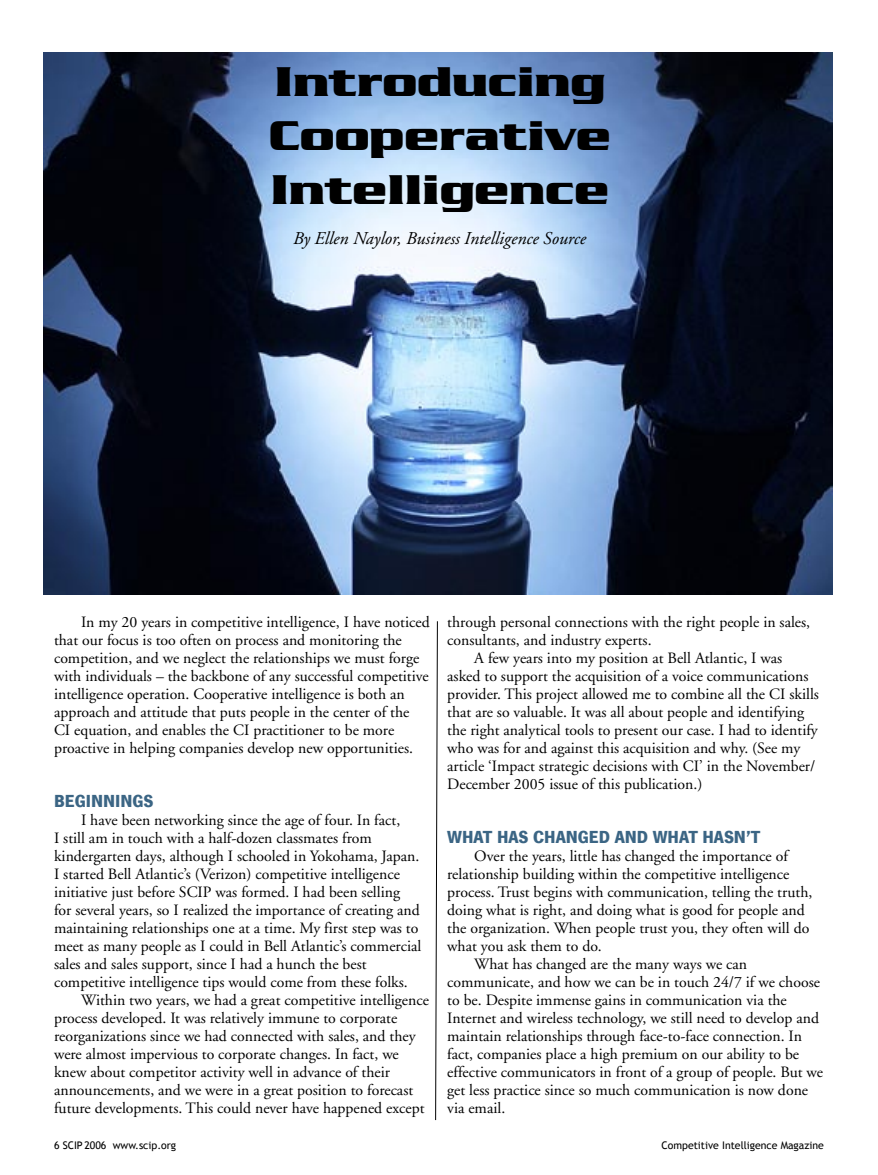
<style>
.page{position:relative;width:878px;height:1175px;background:#fff}
.page>*{position:absolute;margin:0;border:0;box-sizing:border-box;transform-origin:0 0}
.Headline{font:700 45px "Serpentine";color:#000;scale:1.1 1}
.Article_Byline{font:italic 18px "Adobe Garamond";color:#000}
.Subhead_1{font:700 18px "News Got T";color:#3b6584}
.Column_Text{font:15.75px/18px "Adobe Garamond";color:#000}
.t1{font:10.5px "Trebuchet MS";color:#000}
</style>
<div class="page">
<img style="left:44px;top:52px;width:788px;height:542px">
<svg style="left:435px;top:621px;width:3px;height:499px"></svg>
<p class="Headline" style="left:274px;top:56px;width:302px">Introducing</p>
<p class="Headline" style="left:268px;top:110px;width:312px">Cooperative</p>
<p class="Headline" style="left:270px;top:164px;width:310px">Intelligence</p>
<p class="Article_Byline" style="left:293px;top:228px;width:294px">By Ellen Naylor, Business Intelligence Source</p>
<p class="Column_Text" style="left:54px;top:613px;width:377px;text-indent:27px">In my 20 years in competitive intelligence, I have noticed that our focus is too often on process and monitoring the competition, and we neglect the relationships we must forge with individuals – the backbone of any successful competitive intelligence operation. Cooperative intelligence is both an approach and attitude that puts people in the center of the<br>CI equation, and enables the CI practitioner to be more proactive in helping companies develop new opportunities.</p>
<p class="Subhead_1" style="left:54px;top:790px;width:101px">BEGINNINGS</p>
<p class="Column_Text" style="left:54px;top:811px;width:369px;text-indent:27px">I have been networking since the age of four. In fact,<br>I still am in touch with a half-dozen classmates from kindergarten days, although I schooled in Yokohama, Japan.<br>I started Bell Atlantic’s (Verizon) competitive intelligence initiative just before SCIP was formed. I had been selling for several years, so I realized the importance of creating and maintaining relationships one at a time. My first step was to meet as many people as I could in Bell Atlantic’s commercial sales and sales support, since I had a hunch the best competitive intelligence tips would come from these folks.</p>
<p class="Column_Text" style="left:54px;top:991px;width:376px;text-indent:27px">Within two years, we had a great competitive intelligence process developed. It was relatively immune to corporate reorganizations since we had connected with sales, and they were almost impervious to corporate changes. In fact, we knew about competitor activity well in advance of their announcements, and we were in a great position to forecast future developments. This could never have happened except</p>
<p class="Column_Text" style="left:447px;top:613px;width:364px">through personal connections with the right people in sales, consultants, and industry experts.</p>
<p class="Column_Text" style="left:447px;top:649px;width:373px;text-indent:27px">A few years into my position at Bell Atlantic, I was asked to support the acquisition of a voice communications provider. This project allowed me to combine all the CI skills that are so valuable. It was all about people and identifying the right analytical tools to present our case. I had to identify who was for and against this acquisition and why. (See my article ‘Impact strategic decisions with CI’ in the November/ December 2005 issue of this publication.)</p>
<p class="Subhead_1" style="left:447px;top:826px;width:315px">WHAT HAS CHANGED AND WHAT HASN’T</p>
<p class="Column_Text" style="left:447px;top:847px;width:366px;text-indent:27px">Over the years, little has changed the importance of relationship building within the competitive intelligence process. Trust begins with communication, telling the truth, doing what is right, and doing what is good for people and the organization. When people trust you, they often will do what you ask them to do.</p>
<p class="Column_Text" style="left:447px;top:955px;width:377px;text-indent:27px">What has changed are the many ways we can communicate, and how we can be in touch 24/7 if we choose to be. Despite immense gains in communication via the Internet and wireless technology, we still need to develop and maintain relationships through face-to-face connection. In fact, companies place a high premium on our ability to be effective communicators in front of a group of people. But we get less practice since so much communication is now done via email.</p>
<p class="t1" style="left:54px;top:1139px;width:124px">6 SCIP 2006 www.scip.org</p>
<p class="t1" style="left:661px;top:1139px;width:164px">Competitive Intelligence Magazine</p>
</div>
